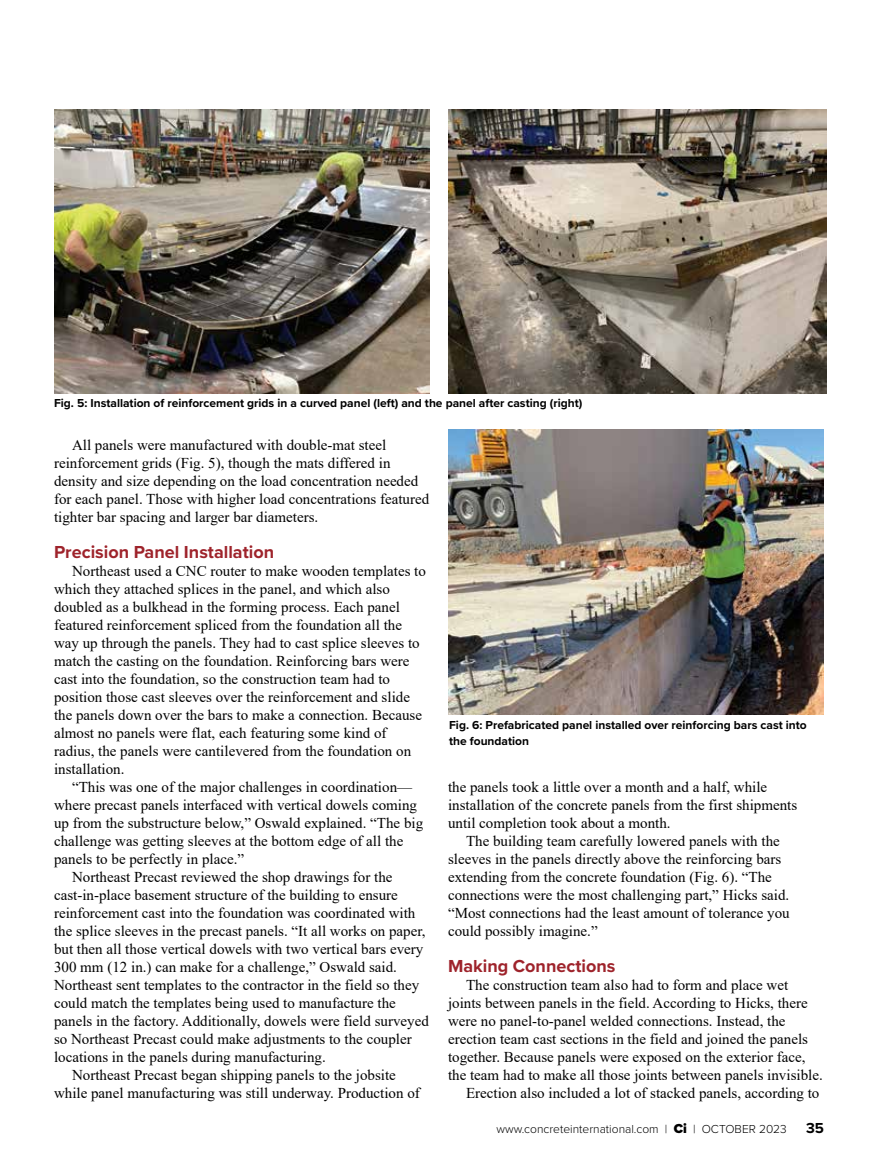
<style>
.page{position:relative;width:878px;height:1175px;background:#fff}
.page>*{position:absolute;margin:0;border:0;box-sizing:border-box;transform-origin:0 0}
.t1{font:700 18px "Proxima Nova";color:#9e232b}
.t2{font:15px/18px "Times New Roman";color:#000}
.t3{font:700 15px "Proxima Nova";color:#000}
.t4{font:700 12px/16.5px "Proxima Nova";color:#000}
.t5{font:300 12px "Proxima Nova";color:#000}
.s1{font-weight:900;font-size:13.5px}
</style>
<div class="page">
<img style="left:54px;top:109px;width:376px;height:284px">
<img style="left:448px;top:429px;width:376px;height:285px">
<img style="left:448px;top:109px;width:378px;height:284px">
<p class="t4" style="left:54px;top:394px;width:530px">Fig. 5: Installation of reinforcement grids in a curved panel (left) and the panel after casting (right)</p>
<p class="t2" style="left:54px;top:435px;width:377px;text-indent:18px">All panels were manufactured with double-mat steel reinforcement grids (Fig. 5), though the mats differed in density and size depending on the load concentration needed for each panel. Those with higher load concentrations featured tighter bar spacing and larger bar diameters.</p>
<p class="t1" style="left:54px;top:538px;width:221px">Precision Panel Installation</p>
<p class="t2" style="left:54px;top:561px;width:373px;text-indent:18px">Northeast used a CNC router to make wooden templates to which they attached splices in the panel, and which also doubled as a bulkhead in the forming process. Each panel featured reinforcement spliced from the foundation all the way up through the panels. They had to cast splice sleeves to match the casting on the foundation. Reinforcing bars were cast into the foundation, so the construction team had to position those cast sleeves over the reinforcement and slide the panels down over the bars to make a connection. Because almost no panels were flat, each featuring some kind of radius, the panels were cantilevered from the foundation on installation.</p>
<p class="t2" style="left:72px;top:777px;width:341px">“This was one of the major challenges in coordination—</p>
<p class="t2" style="left:54px;top:795px;width:364px">where precast panels interfaced with vertical dowels coming</p>
<p class="t2" style="left:54px;top:813px;width:370px">up from the substructure below,” Oswald explained. “The big</p>
<p class="t2" style="left:54px;top:831px;width:351px">challenge was getting sleeves at the bottom edge of all the</p>
<p class="t2" style="left:54px;top:849px;width:191px">panels to be perfectly in place.”</p>
<p class="t2" style="left:72px;top:867px;width:322px">Northeast Precast reviewed the shop drawings for the</p>
<p class="t2" style="left:54px;top:885px;width:345px">cast-in-place basement structure of the building to ensure</p>
<p class="t2" style="left:54px;top:903px;width:363px">reinforcement cast into the foundation was coordinated with</p>
<p class="t2" style="left:54px;top:921px;width:373px">the splice sleeves in the precast panels. “It all works on paper,</p>
<p class="t2" style="left:54px;top:939px;width:371px">but then all those vertical dowels with two vertical bars every</p>
<p class="t2" style="left:54px;top:957px;width:344px">300 mm (12 in.) can make for a challenge,” Oswald said.</p>
<p class="t2" style="left:54px;top:975px;width:366px">Northeast sent templates to the contractor in the field so they</p>
<p class="t2" style="left:54px;top:993px;width:343px">could match the templates being used to manufacture the</p>
<p class="t2" style="left:54px;top:1011px;width:376px">panels in the factory. Additionally, dowels were field surveyed</p>
<p class="t2" style="left:54px;top:1029px;width:359px">so Northeast Precast could make adjustments to the coupler</p>
<p class="t2" style="left:54px;top:1047px;width:273px">locations in the panels during manufacturing.</p>
<p class="t2" style="left:72px;top:1065px;width:325px">Northeast Precast began shipping panels to the jobsite</p>
<p class="t2" style="left:54px;top:1083px;width:367px">while panel manufacturing was still underway. Production of</p>
<p class="t4" style="left:449px;top:716px;width:359px">Fig. 6: Prefabricated panel installed over reinforcing bars cast into the foundation</p>
<p class="t2" style="left:448px;top:777px;width:351px">the panels took a little over a month and a half, while installation of the concrete panels from the first shipments until completion took about a month.</p>
<p class="t2" style="left:448px;top:831px;width:343px;text-indent:18px">The building team carefully lowered panels with the sleeves in the panels directly above the reinforcing bars extending from the concrete foundation (Fig. 6). “The connections were the most challenging part,” Hicks said. “Most connections had the least amount of tolerance you could possibly imagine.”</p>
<p class="t1" style="left:448px;top:952px;width:169px">Making Connections</p>
<p class="t2" style="left:466px;top:975px;width:324px">The construction team also had to form and place wet</p>
<p class="t2" style="left:448px;top:993px;width:361px">joints between panels in the field. According to Hicks, there</p>
<p class="t2" style="left:448px;top:1011px;width:339px">were no panel-to-panel welded connections. Instead, the</p>
<p class="t2" style="left:448px;top:1029px;width:361px">erection team cast sections in the field and joined the panels</p>
<p class="t2" style="left:448px;top:1047px;width:359px">together. Because panels were exposed on the exterior face,</p>
<p class="t2" style="left:448px;top:1065px;width:376px">the team had to make all those joints between panels invisible.</p>
<p class="t2" style="left:466px;top:1083px;width:355px">Erection also included a lot of stacked panels, according to</p>
<p class="t5" style="left:496px;top:1119px;width:292px">www.concreteinternational.com | <span class="s1">Ci</span> | OCTOBER 2023</p>
<p class="t3" style="left:806px;top:1116px;width:19px">35</p>
</div>
